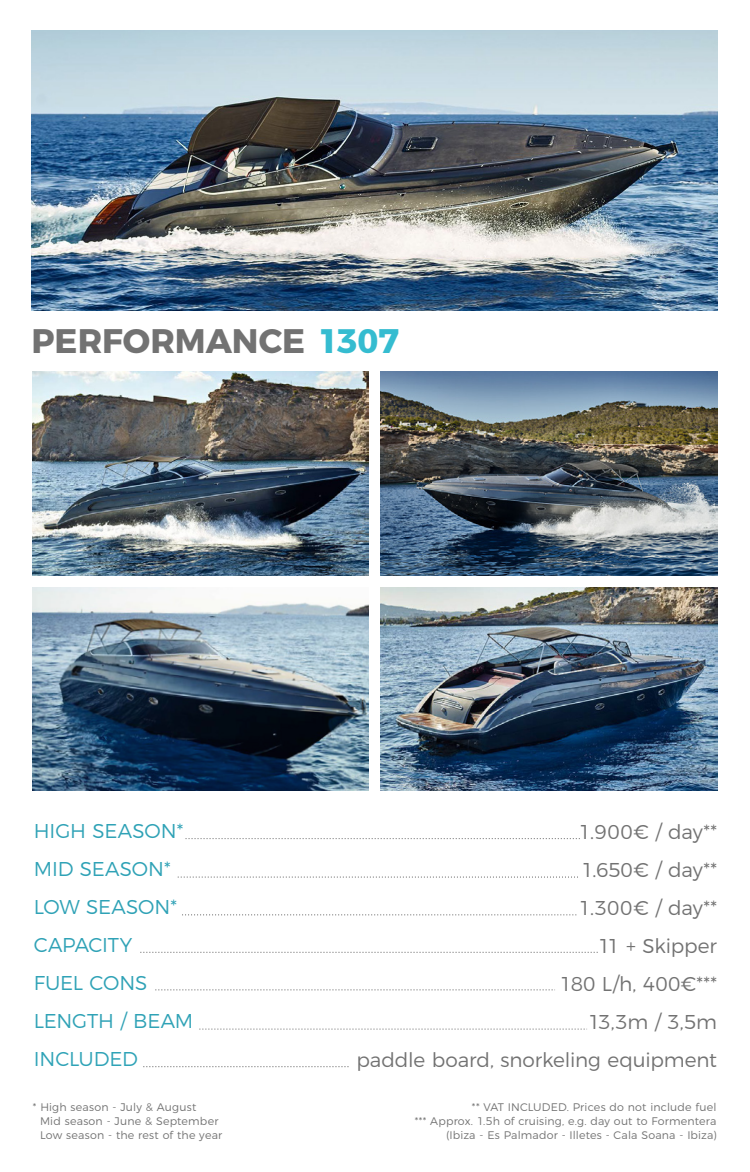
<style>
.page{position:relative;width:750px;height:1172px;background:#fff}
.page>*{position:absolute;margin:0;border:0;box-sizing:border-box;transform-origin:0 0}
.t1{font:700 34px "Montserrat";letter-spacing:-.005em;color:#727272}
.t2{font:300 20px/38px "Montserrat";letter-spacing:-.005em;color:#727272;text-align:right}
.t3{font:300 20px/38px "Montserrat";letter-spacing:-.01em;color:#2fa2b6}
.t4{font:300 20px "Montserrat";letter-spacing:-.015em;color:#2fa3b7}
.t5{font:300 11px/14px "Montserrat";letter-spacing:.015em;color:#727272;text-align:right}
.s1{color:#35bcd0}
</style>
<div class="page">
<svg style="left:185px;top:838px;width:395px;height:1px"></svg>
<svg style="left:178px;top:876px;width:400px;height:1px"></svg>
<svg style="left:182px;top:914px;width:394px;height:1px"></svg>
<svg style="left:140px;top:952px;width:458px;height:1px"></svg>
<svg style="left:155px;top:989px;width:400px;height:1px"></svg>
<svg style="left:199px;top:1028px;width:388px;height:1px"></svg>
<svg style="left:143px;top:1066px;width:206px;height:1px"></svg>
<img style="left:33px;top:587px;width:335px;height:203px">
<img style="left:381px;top:587px;width:336px;height:204px">
<img style="left:32px;top:31px;width:685px;height:280px">
<img style="left:32px;top:371px;width:336px;height:204px">
<img style="left:381px;top:371px;width:336px;height:204px">
<h1 class="t1" style="left:32px;top:313px;width:369px">PERFORMANCE <span class="s1">1307</span></h1>
<h2 class="t3" style="left:34px;top:810px;width:161px">HIGH SEASON*<br>MID SEASON*<br>LOW SEASON*<br>CAPACITY<br>FUEL CONS<br>LENGTH / BEAM</h2>
<h2 class="t4" style="left:34px;top:1043px;width:105px">INCLUDED</h2>
<p class="t5" style="left:40px;top:1099px;width:184px;text-align:left;text-indent:-7px">* High season - July &amp; August<br>Mid season - June &amp; September<br>Low season - the rest of the year</p>
<h2 class="t2" style="left:356px;top:811px;width:362px">1.900€ / day**<br>1.650€ / day**<br>1.300€ / day**<br>11 + Skipper<br>180 L/h, 400€***<br>13,3m / 3,5m<br>paddle board, snorkeling equipment</h2>
<p class="t5" style="left:414px;top:1099px;width:303px">** VAT INCLUDED. Prices do not include fuel<br>*** Approx. 1.5h of cruising, e.g. day out to Formentera (Ibiza - Es Palmador - Illetes - Cala Soana - Ibiza)</p>
</div>
